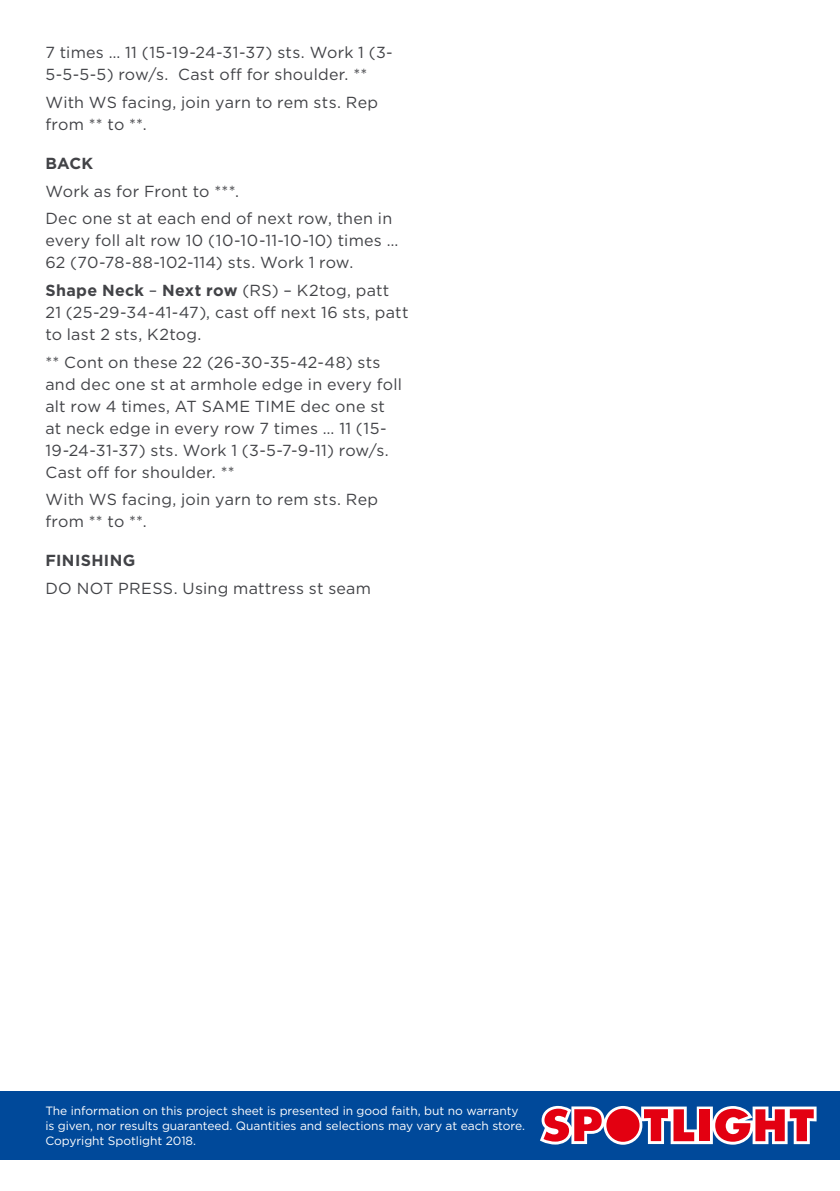
<style>
.page{position:relative;width:840px;height:1191px;background:#fff}
.page>*{position:absolute;margin:0;border:0;box-sizing:border-box;transform-origin:0 0}
.t1{font:16px/22px "Gotham";letter-spacing:.015em;color:#424347}
.t2{font:700 16px "Gotham";letter-spacing:.025em;color:#424347}
.t3{font:12px/15px "Gotham";letter-spacing:-.005em;color:#fff}
.s1{font-weight:700}
</style>
<div class="page">
<div style="left:0;top:1090px;width:839px;height:69px;background:#00499a"></div>
<svg style="left:540px;top:1106px;width:276px;height:38px;background:#c16178"></svg>
<p class="t1" style="left:45px;top:41px;width:349px">7 times … 11 (15-19-24-31-37) sts. Work 1 (3-<br>5-5-5-5) row/s. Cast off for shoulder. **</p>
<p class="t1" style="left:45px;top:91px;width:334px">With WS facing, join yarn to rem sts. Rep from ** to **.</p>
<p class="t2" style="left:45px;top:153px;width:49px">BACK</p>
<p class="t1" style="left:45px;top:177px;width:348px;line-height:27.6px">Work as for Front to ***.<br>Dec one st at each end of next row, then in</p>
<p class="t1" style="left:45px;top:229px;width:354px">every foll alt row 10 (10-10-11-10-10) times …<br>62 (70-78-88-102-114) sts. Work 1 row.</p>
<p class="t1" style="left:45px;top:279px;width:364px"><span class="s1">Shape Neck</span> – <span class="s1">Next row</span> (RS) – K2tog, patt<br>21 (25-29-34-41-47), cast off next 16 sts, patt to last 2 sts, K2tog.</p>
<p class="t1" style="left:45px;top:350px;width:358px">** Cont on these 22 (26-30-35-42-48) sts and dec one st at armhole edge in every foll alt row 4 times, AT SAME TIME dec one st at neck edge in every row 7 times … 11 (15- 19-24-31-37) sts. Work 1 (3-5-7-9-11) row/s.<br>Cast off for shoulder. **</p>
<p class="t1" style="left:45px;top:488px;width:334px">With WS facing, join yarn to rem sts. Rep from ** to **.</p>
<p class="t2" style="left:45px;top:550px;width:91px">FINISHING</p>
<p class="t1" style="left:45px;top:577px;width:327px">DO NOT PRESS. Using mattress st seam</p>
<p class="t3" style="left:45px;top:1103px;width:481px">The information on this project sheet is presented in good faith, but no warranty is given, nor results guaranteed. Quantities and selections may vary at each store.<br>Copyright Spotlight 2018.</p>
</div>
